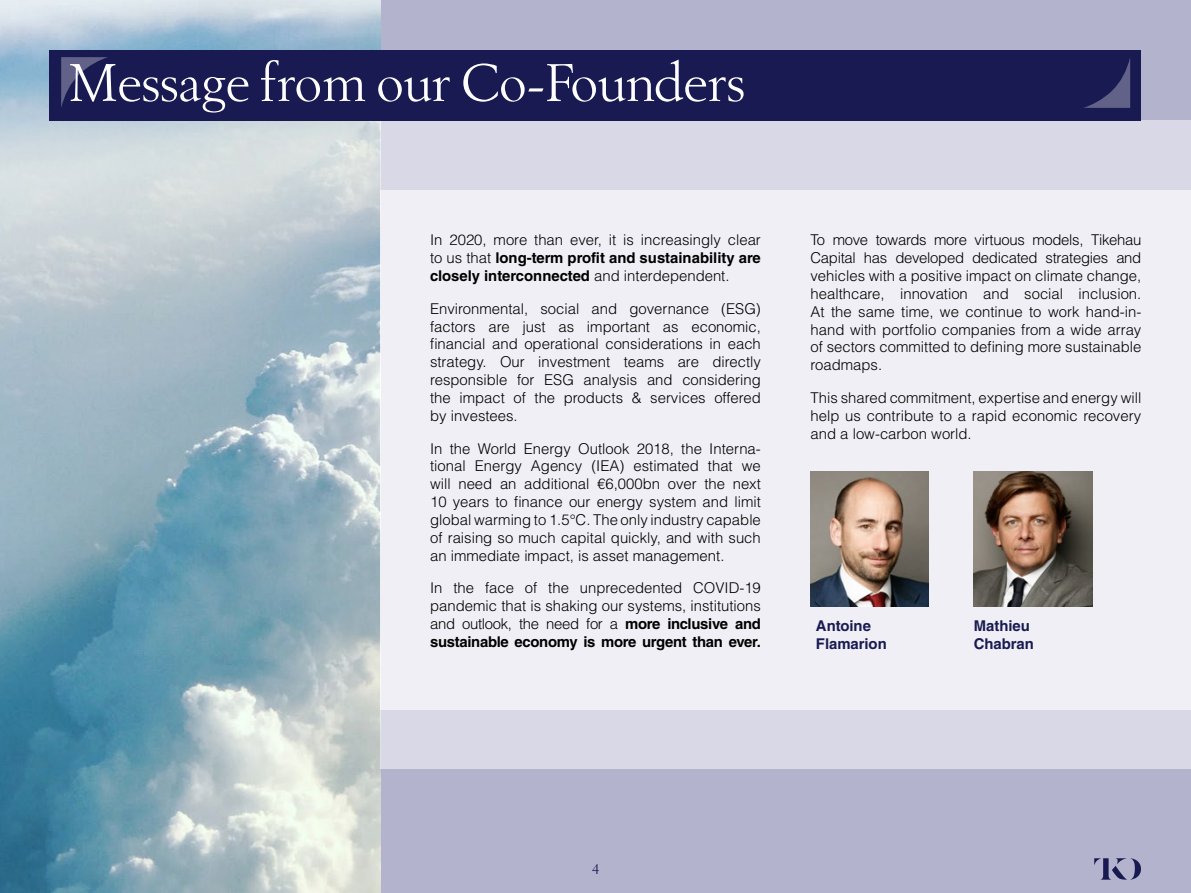
<style>
.page{position:relative;width:1191px;height:893px;background:#b4b3ce}
.page>*{position:absolute;margin:0;border:0;box-sizing:border-box;transform-origin:0 0}
.t1{font:52.5px "Berling Nova Display Pro";color:#fff}
.t2{font:300 14.88px/17.8px "Helvetica LT Std";color:#000;text-align:justify}
.t3{font:700 14.88px/17.8px "Helvetica LT Std";color:#191a51}
.t4{font:14px "Berling Nova Display Pro";color:#191a51}
.s1{font-weight:700}
</style>
<div class="page">
<img style="left:0;top:0;width:380px;height:893px">
<div style="left:380px;top:121px;width:811px;height:648px;background:#d9d8e6"></div>
<div style="left:380px;top:190px;width:811px;height:519px;background:#efeff5"></div>
<svg style="left:1094px;top:858px;width:47px;height:22px"></svg>
<img style="left:810px;top:471px;width:118px;height:136px">
<img style="left:973px;top:471px;width:119px;height:136px">
<div style="left:50px;top:50px;width:1091px;height:71px;background:#191a51"></div>
<svg style="left:61px;top:57px;width:47px;height:50px"></svg>
<svg style="left:1084px;top:58px;width:46px;height:50px"></svg>
<h1 class="t1" style="left:69px;top:51px;width:678px">Message from our Co-Founders</h1>
<p class="t2" style="left:430px;top:231px;width:332px">In 2020, more than ever, it is increasingly clear to us that <span class="s1">long-term profit and sustainability are closely interconnected</span> and interdependent.</p>
<p class="t2" style="left:430px;top:299px;width:332px">Environmental, social and governance (ESG) factors are just as important as economic, financial and operational considerations in each strategy. Our investment teams are directly responsible for ESG analysis and considering the impact of the products &amp; services offered by investees.</p>
<p class="t2" style="left:430px;top:439px;width:332px">In the World Energy Outlook 2018, the Interna&shy;tional Energy Agency (IEA) estimated that we will need an additional €6,000bn over the next 10 years to finance our energy system and limit global warming to 1.5°C. The only industry capable of raising so much capital quickly, and with such an immediate impact, is asset management.</p>
<p class="t2" style="left:430px;top:579px;width:332px">In the face of the unprecedented COVID-19 pandemic that is shaking our systems, institutions and outlook, the need for a <span class="s1">more inclusive and sustainable economy is more urgent than ever.</span></p>
<p class="t2" style="left:810px;top:231px;width:332px">To move towards more virtuous models, Tikehau Capital has developed dedicated strategies and vehicles with a positive impact on climate change, healthcare, innovation and social inclusion.<br>At the same time, we continue to work hand-in&shy;hand with portfolio companies from a wide array of sectors committed to defining more sustainable roadmaps.</p>
<p class="t2" style="left:810px;top:389px;width:332px">This shared commitment, expertise and energy will help us contribute to a rapid economic recovery and a low-carbon world.</p>
<p class="t3" style="left:816px;top:616px;width:72px">Antoine<br>Flamarion</p>
<p class="t3" style="left:973px;top:616px;width:62px">Mathieu<br>Chabran</p>
<p class="t4" style="left:592px;top:860px;width:8px">4</p>
</div>
